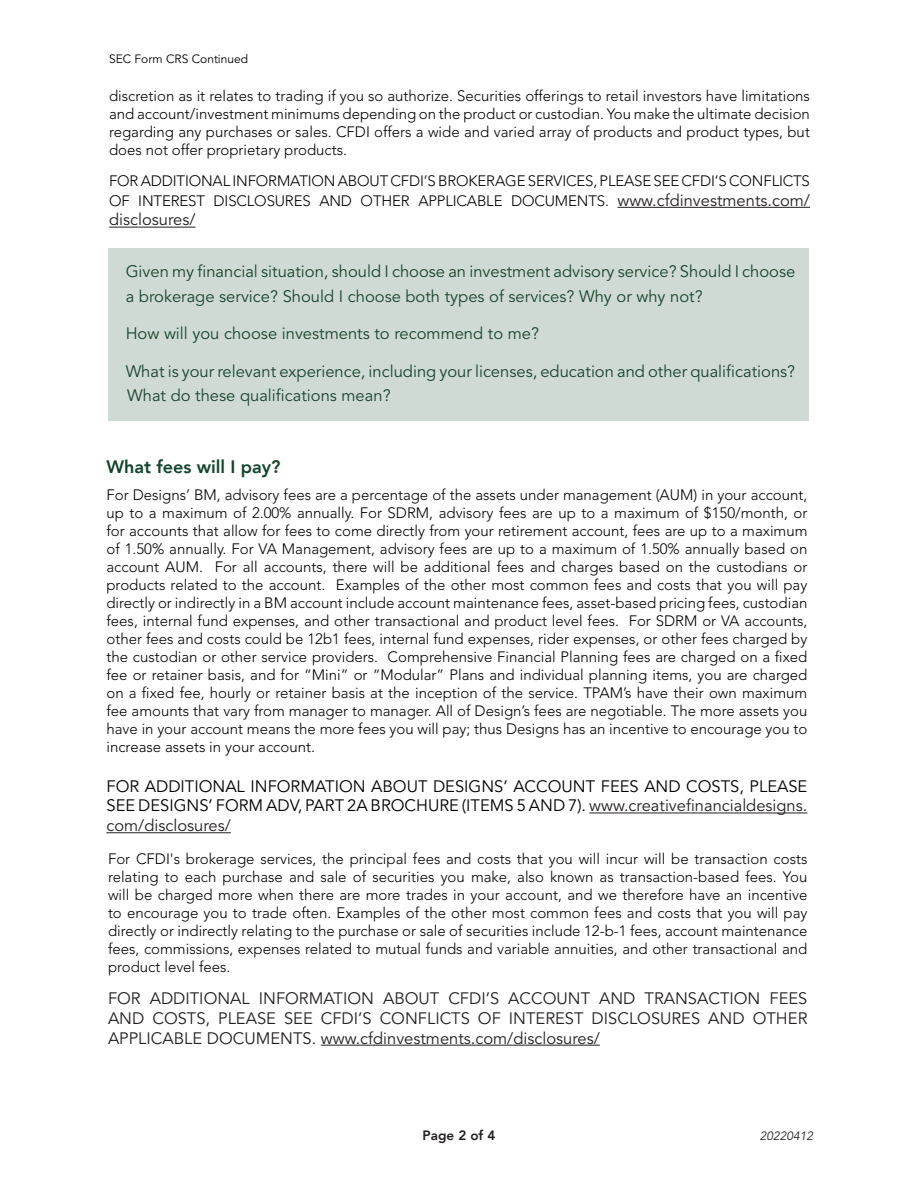
<style>
.page{position:relative;width:918px;height:1188px;background:#fff}
.page>*{position:absolute;margin:0;border:0;box-sizing:border-box;transform-origin:0 0}
.t1{font:800 18px "Avenir";color:#12452b}
.t2{font:16.5px/25.5px "Avenir LT Std";color:#19462c}
.t3{font:16.5px/19.8px "Avenir LT Std";color:#231f20;text-align:justify}
.t4{font:16.5px/19.8px "Avenir LT Std";color:#000;text-align:justify}
.t5{font:300 15px/18px "Avenir LT Std";color:#000;text-align:justify}
.t6{font:800 13.5px "Avenir";color:#231f20}
.t7{font:12px "Avenir LT Std";color:#000}
.t8{font:italic 12px "Avenir LT Std";color:#231f20}
.s1{font-weight:400;font-size:16.5px;color:#231f20}
.s2{color:#231f20}
</style>
<div class="page">
<hr style="left:617px;top:207px;width:193px;height:1px;background:#231f20">
<hr style="left:109px;top:227px;width:87px;height:1px;background:#231f20">
<div style="left:108px;top:248px;width:701px;height:173px;background:#d0dad5"></div>
<hr style="left:589px;top:813px;width:218px;height:1px;background:#231f20">
<hr style="left:106px;top:832px;width:125px;height:1px;background:#231f20">
<hr style="left:321px;top:1045px;width:279px;height:1px;background:#231f20">
<p class="t7" style="left:109px;top:52px;width:141px">SEC Form CRS Continued</p>
<p class="t5" style="left:109px;top:87px;width:702px">discretion as it relates to trading if you so authorize. Securities offerings to retail investors have limitations and account/investment minimums depending on the product or custodian. You make the ultimate decision regarding any purchases or sales. CFDI offers a wide and varied array of products and product types, but does not offer proprietary products.</p>
<p class="t5" style="left:109px;top:171px;width:702px;line-height:19.8px">FOR ADDITIONAL INFORMATION ABOUT CFDI’S BROKERAGE SERVICES, PLEASE SEE CFDI’S CONFLICTS<br>OF INTEREST DISCLOSURES AND OTHER APPLICABLE DOCUMENTS. <span class="s1">www.cfdinvestments.com/</span></p>
<p class="t3" style="left:109px;top:210px;width:88px">disclosures/</p>
<p class="t2" style="left:126px;top:259px;width:671px">Given my financial situation, should I choose an investment advisory service? Should I choose a brokerage service? Should I choose both types of services? Why or why not?</p>
<p class="t2" style="left:126px;top:321px;width:415px">How will you choose investments to recommend to me?</p>
<p class="t2" style="left:126px;top:360px;width:671px">What is your relevant experience, including your licenses, education and other qualifications?</p>
<p class="t2" style="left:127px;top:383px;width:265px">What do these qualifications mean?</p>
<p class="t1" style="left:106px;top:452px;width:176px">What fees will I pay?</p>
<p class="t5" style="left:106px;top:486px;width:703px">For Designs’ BM, advisory fees are a percentage of the assets under management (AUM) in your account, up to a maximum of 2.00% annually. For SDRM, advisory fees are up to a maximum of $150/month, or for accounts that allow for fees to come directly from your retirement account, fees are up to a maximum of 1.50% annually. For VA Management, advisory fees are up to a maximum of 1.50% annually based on account AUM. For all accounts, there will be additional fees and charges based on the custodians or products related to the account. Examples of the other most common fees and costs that you will pay directly or indirectly in a BM account include account maintenance fees, asset-based pricing fees, custodian fees, internal fund expenses, and other transactional and product level fees. For SDRM or VA accounts, other fees and costs could be 12b1 fees, internal fund expenses, rider expenses, or other fees charged by the custodian or other service providers. Comprehensive Financial Planning fees are charged on a fixed fee or retainer basis, and for “Mini” or “Modular” Plans and individual planning items, you are charged on a fixed fee, hourly or retainer basis at the inception of the service. TPAM’s have their own maximum fee amounts that vary from manager to manager. All of Design’s fees are negotiable. The more assets you have in your account means the more fees you will pay; thus Designs has an incentive to encourage you to increase assets in your account.</p>
<p class="t4" style="left:106px;top:776px;width:702px">FOR ADDITIONAL INFORMATION ABOUT DESIGNS’ ACCOUNT FEES AND COSTS, PLEASE SEE DESIGNS’ FORM ADV, PART 2A BROCHURE (ITEMS 5 AND 7). <span class="s2">www.creativefinancialdesigns. com/disclosures/</span></p>
<p class="t5" style="left:108px;top:850px;width:701px">For CFDI's brokerage services, the principal fees and costs that you will incur will be transaction costs relating to each purchase and sale of securities you make, also known as transaction-based fees. You will be charged more when there are more trades in your account, and we therefore have an incentive to encourage you to trade often. Examples of the other most common fees and costs that you will pay directly or indirectly relating to the purchase or sale of securities include 12-b-1 fees, account maintenance fees, commissions, expenses related to mutual funds and variable annuities, and other transactional and product level fees.</p>
<p class="t3" style="left:108px;top:989px;width:701px">FOR ADDITIONAL INFORMATION ABOUT CFDI’S ACCOUNT AND TRANSACTION FEES AND COSTS, PLEASE SEE CFDI’S CONFLICTS OF INTEREST DISCLOSURES AND OTHER APPLICABLE DOCUMENTS. www.cfdinvestments.com/disclosures/</p>
<p class="t6" style="left:423px;top:1125px;width:74px">Page 2 of 4</p>
<p class="t8" style="left:760px;top:1129px;width:55px">20220412</p>
</div>
